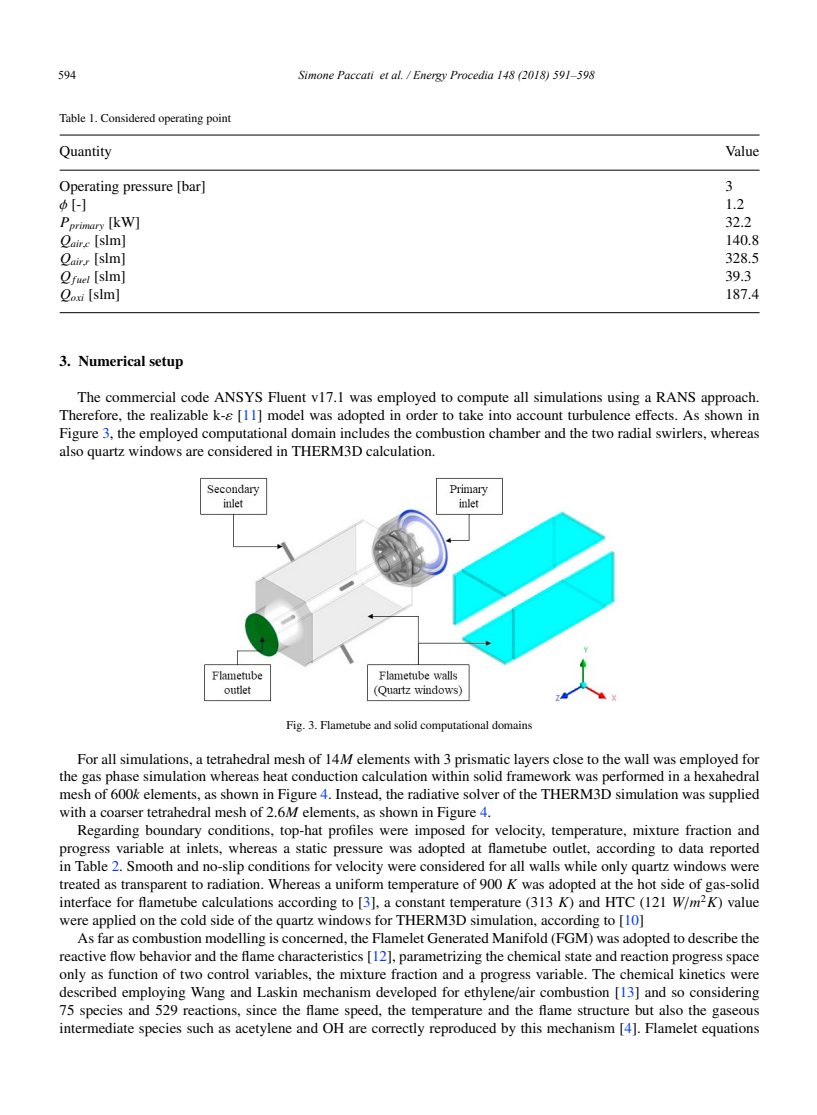
<style>
.page{position:relative;width:817px;height:1115px;background:#fff}
.page>*{position:absolute;margin:0;border:0;box-sizing:border-box;transform-origin:0 0}
.t1{font:15px/18px "Nimbus Rom No 9 L";color:#000;text-align:justify}
.t2{font:500 15px "Nimbus Rom No 9 L";color:#000}
.t3{font:12px "Nimbus Rom No 9 L";color:#000}
.t4{font:italic 12px "Times New Roman";color:#000}
.t5{font:12px "Times New Roman";color:#000}
.t6{font:italic 10.5px "Nimbus Rom No 9 L";color:#000}
.s1{font-family:"rtxmi"}
.s2{font-style:italic}
.s3{color:#0039ff}
.s4{font-family:"rtxr"}
</style>
<div class="page">
<hr style="left:60px;top:135px;width:699px;height:1px;background:#000">
<hr style="left:60px;top:170px;width:699px;height:1px;background:#000">
<hr style="left:60px;top:312px;width:699px;height:1px;background:#000">
<img style="left:200px;top:477px;width:417px;height:225px">
<p class="t5" style="left:58px;top:66px;width:19px">594</p>
<p class="t4" style="left:298px;top:66px;width:298px">Simone Paccati et al. / Energy Procedia 148 (2018) 591–598</p>
<p class="t3" style="left:60px;top:111px;width:173px">Table 1. Considered operating point</p>
<p class="t1" style="left:60px;top:142px;width:54px">Quantity</p>
<p class="t1" style="left:725px;top:142px;width:36px">Value</p>
<p class="t1" style="left:60px;top:177px;width:148px">Operating pressure [bar]</p>
<p class="t1" style="left:725px;top:177px;width:9px">3</p>
<p class="t1" style="left:60px;top:195px;width:28px"><span class="s1">φ</span> [-]</p>
<p class="t1" style="left:725px;top:195px;width:20px">1.2</p>
<p class="t6" style="left:60px;top:219px;width:82px"><sup>P</sup>primary <sup>[kW]</sup></p>
<p class="t1" style="left:725px;top:213px;width:28px">32.2</p>
<p class="t1" style="left:60px;top:231px;width:67px"><span class="s2">Q</span><sub>air</sub><sub>,</sub><sub>c</sub> [slm]</p>
<p class="t1" style="left:725px;top:231px;width:35px">140.8</p>
<p class="t1" style="left:60px;top:249px;width:67px"><span class="s2">Q</span><sub>air</sub><sub>,</sub><sub>r</sub> [slm]</p>
<p class="t1" style="left:725px;top:249px;width:35px">328.5</p>
<p class="t1" style="left:60px;top:267px;width:67px"><span class="s2">Q</span><sub>f</sub> <sub>uel</sub> [slm]</p>
<p class="t1" style="left:725px;top:267px;width:28px">39.3</p>
<p class="t1" style="left:60px;top:285px;width:62px"><span class="s2">Q</span><sub>oxi</sub> [slm]</p>
<p class="t1" style="left:725px;top:285px;width:35px">187.4</p>
<p class="t2" style="left:60px;top:351px;width:125px">3. Numerical setup</p>
<p class="t1" style="left:60px;top:388px;width:701px;text-indent:18px">The commercial code ANSYS Fluent v17.1 was employed to compute all simulations using a RANS approach.<br>Therefore, the realizable k-<span class="s1">ε</span> [<span class="s3">11</span>] model was adopted in order to take into account turbulence e<span class="s4">ff</span>ects. As shown in Figure <span class="s3">3</span>, the employed computational domain includes the combustion chamber and the two radial swirlers, whereas also quartz windows are considered in THERM3D calculation.</p>
<p class="t3" style="left:286px;top:718px;width:247px">Fig. 3. Flametube and solid computational domains</p>
<p class="t1" style="left:78px;top:749px;width:683px">For all simulations, a tetrahedral mesh of 14<span class="s2">M</span> elements with 3 prismatic layers close to the wall was employed for</p>
<p class="t1" style="left:60px;top:767px;width:701px">the gas phase simulation whereas heat conduction calculation within solid framework was performed in a hexahedral</p>
<p class="t1" style="left:60px;top:785px;width:701px">mesh of 600<span class="s2">k</span> elements, as shown in Figure <span class="s3">4</span>. Instead, the radiative solver of the THERM3D simulation was supplied</p>
<p class="t1" style="left:60px;top:803px;width:433px">with a coarser tetrahedral mesh of 2<span class="s1">.</span>6<span class="s2">M</span> elements, as shown in Figure <span class="s3">4</span>.</p>
<p class="t1" style="left:78px;top:821px;width:683px">Regarding boundary conditions, top-hat profiles were imposed for velocity, temperature, mixture fraction and</p>
<p class="t1" style="left:60px;top:839px;width:701px">progress variable at inlets, whereas a static pressure was adopted at flametube outlet, according to data reported</p>
<p class="t1" style="left:60px;top:857px;width:701px">in Table <span class="s3">2</span>. Smooth and no-slip conditions for velocity were considered for all walls while only quartz windows were</p>
<p class="t1" style="left:60px;top:875px;width:701px">treated as transparent to radiation. Whereas a uniform temperature of 900 <span class="s2">K</span> was adopted at the hot side of gas-solid</p>
<p class="t1" style="left:60px;top:892px;width:701px">interface for flametube calculations according to [<span class="s3">3</span>], a constant temperature (313 <span class="s2">K</span>) and HTC (121 <span class="s2">W</span><span class="s1">/</span><span class="s2">m</span><sup>2</sup><span class="s2">K</span>) value</p>
<p class="t1" style="left:60px;top:910px;width:586px">were applied on the cold side of the quartz windows for THERM3D simulation, according to [<span class="s3">10</span>]</p>
<p class="t1" style="left:78px;top:928px;width:683px">As far as combustion modelling is concerned, the Flamelet Generated Manifold (FGM) was adopted to describe the</p>
<p class="t1" style="left:60px;top:946px;width:701px">reactive flow behavior and the flame characteristics [<span class="s3">12</span>], parametrizing the chemical state and reaction progress space</p>
<p class="t1" style="left:60px;top:964px;width:701px">only as function of two control variables, the mixture fraction and a progress variable. The chemical kinetics were</p>
<p class="t1" style="left:60px;top:982px;width:701px">described employing Wang and Laskin mechanism developed for ethylene<span class="s4">/</span>air combustion [<span class="s3">13</span>] and so considering</p>
<p class="t1" style="left:60px;top:1000px;width:701px">75 species and 529 reactions, since the flame speed, the temperature and the flame structure but also the gaseous</p>
<p class="t1" style="left:60px;top:1018px;width:701px">intermediate species such as acetylene and OH are correctly reproduced by this mechanism [<span class="s3">4</span>]. Flamelet equations</p>
</div>
